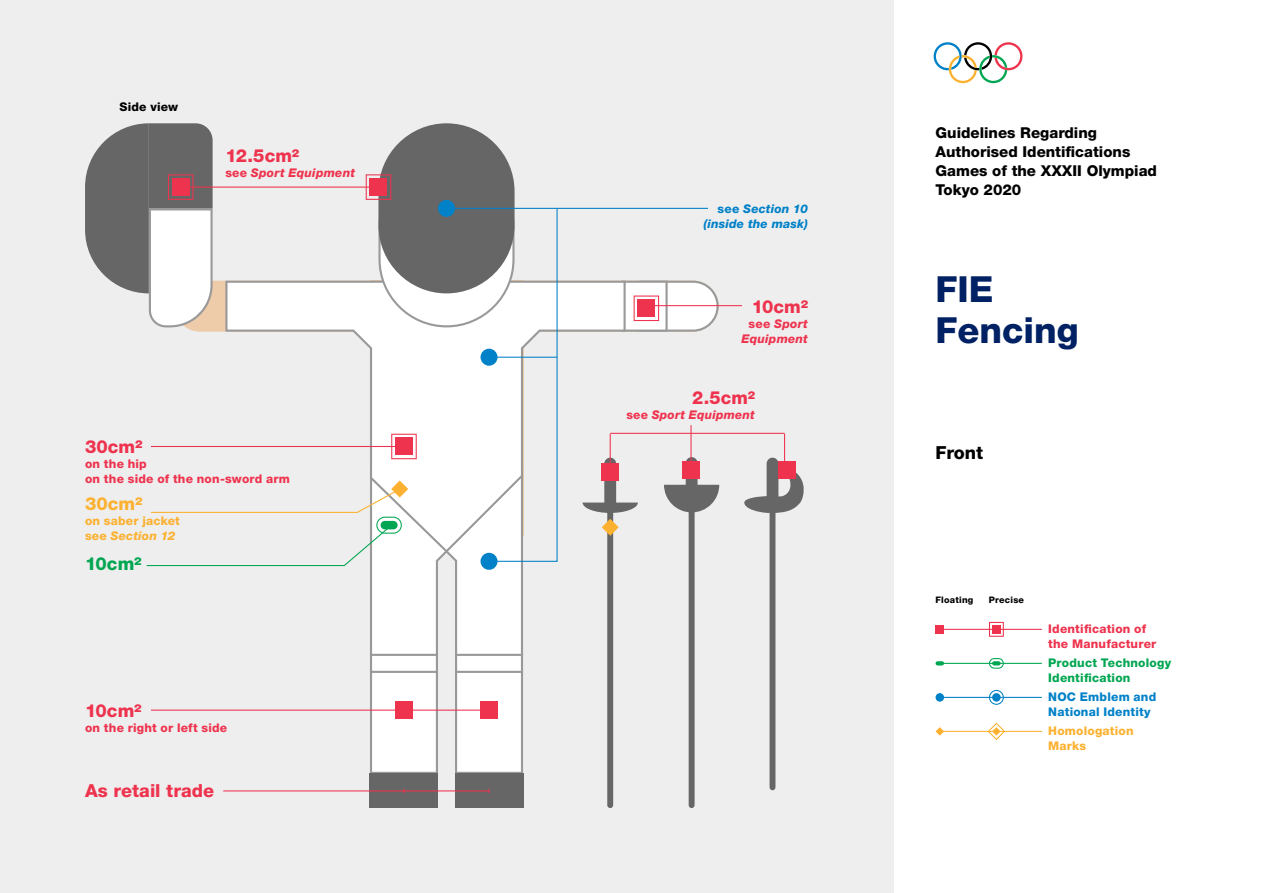
<style>
.page{position:relative;width:1263px;height:893px;background:#fff}
.page>*{position:absolute;margin:0;border:0;box-sizing:border-box;transform-origin:0 0}
.t1{font:800 36px/40.5px "Helvetica Neue LT Std";color:#002163}
.t2{font:800 18px "Helvetica Neue LT Std";letter-spacing:.005em;color:#ee334e}
.t3{font:800 18px "Helvetica Neue LT Std";letter-spacing:.005em;color:#fcb131}
.t4{font:800 18px "Helvetica Neue LT Std";letter-spacing:.005em;color:#00a651}
.Subtitle{font:800 18px "Helvetica Neue LT Std";color:#000}
.t5{font:800 15px/18.8px "Helvetica Neue LT Std";color:#000}
.t6{font:800 12px/15px "Helvetica Neue LT Std";letter-spacing:.015em;color:#ee334e}
.t7{font:italic 800 12px/15px "Helvetica Neue LT Std";letter-spacing:.015em;color:#ee334e;text-align:right}
.t8{font:800 12px/15px "Helvetica Neue LT Std";letter-spacing:.015em;color:#fcb131}
.t9{font:800 12px/15px "Helvetica Neue LT Std";letter-spacing:.02em;color:#00a651}
.t10{font:800 12px/15px "Helvetica Neue LT Std";letter-spacing:.02em;color:#0081c8}
.t11{font:italic 800 12px/15px "Helvetica Neue LT Std";letter-spacing:.015em;color:#0081c8;text-align:right}
.t12{font:800 12px "Helvetica Neue LT Std";letter-spacing:.015em;color:#000}
.t13{font:800 9px "Helvetica Neue LT Std";letter-spacing:.025em;color:#000}
.s1{font-style:normal}
.s2{font-style:italic}
</style>
<div class="page">
<div style="left:0;top:0;width:893px;height:893px;background:#eee"></div>
<svg style="left:934px;top:42px;width:88px;height:41px"></svg>
<div style="left:689px;top:508px;width:6px;height:297px;background:#666"></div>
<svg style="left:668px;top:485px;width:51px;height:27px"></svg>
<div style="left:686px;top:457px;width:11px;height:55px;background:#666;border-radius:6px"></div>
<div style="left:607px;top:509px;width:6px;height:296px;background:#666"></div>
<div style="left:769px;top:509px;width:6px;height:278px;background:#666"></div>
<div style="left:767px;top:458px;width:11px;height:55px;background:#666;border-radius:6px"></div>
<svg style="left:744px;top:465px;width:60px;height:48px"></svg>
<svg style="left:370px;top:567px;width:153px;height:207px;fill:#fff"></svg>
<hr style="left:370px;top:654px;width:68px;height:2px;background:#999">
<hr style="left:370px;top:671px;width:68px;height:2px;background:#999">
<hr style="left:455px;top:654px;width:68px;height:2px;background:#999">
<hr style="left:455px;top:671px;width:68px;height:2px;background:#999">
<div style="left:370px;top:774px;width:68px;height:34px;background:#666"></div>
<div style="left:455px;top:774px;width:68px;height:34px;background:#666"></div>
<svg style="left:558px;top:280px;width:110px;height:273px"></svg>
<hr style="left:446px;top:208px;width:262px;height:1px;background:#0081c8">
<hr style="left:651px;top:305px;width:91px;height:1px;background:#ee334e">
<hr style="left:151px;top:710px;width:338px;height:1px;background:#ee334e">
<div style="left:602px;top:463px;width:17px;height:17px;background:#ee334e"></div>
<div style="left:395px;top:702px;width:17px;height:17px;background:#ee334e"></div>
<div style="left:480px;top:702px;width:17px;height:17px;background:#ee334e"></div>
<svg style="left:480px;top:553px;width:17px;height:17px"></svg>
<svg style="left:602px;top:519px;width:17px;height:17px"></svg>
<hr style="left:223px;top:790px;width:266px;height:1px;background:#ee334e">
<svg style="left:617px;top:281px;width:102px;height:51px;background:#f1dee1"></svg>
<hr style="left:623px;top:281px;width:3px;height:51px;background:#999">
<div style="left:682px;top:461px;width:17px;height:17px;background:#ee334e"></div>
<div style="left:778px;top:461px;width:17px;height:17px;background:#ee334e"></div>
<hr style="left:610px;top:433px;width:174px;height:1px;background:#ee334e">
<hr style="left:610px;top:434px;width:1px;height:42px;background:#ee334e">
<hr style="left:690px;top:425px;width:1px;height:43px;background:#ee334e">
<hr style="left:784px;top:434px;width:1px;height:42px;background:#ee334e">
<svg style="left:85px;top:123px;width:473px;height:444px"></svg>
<hr style="left:940px;top:629px;width:102px;height:1px;background:#ee334e">
<div style="left:935px;top:625px;width:9px;height:9px;background:#ee334e"></div>
<svg style="left:989px;top:622px;width:15px;height:15px"></svg>
<div style="left:992px;top:625px;width:9px;height:9px;background:#ee334e"></div>
<hr style="left:940px;top:663px;width:102px;height:1px;background:#00a651">
<svg style="left:935px;top:661px;width:9px;height:4px"></svg>
<svg style="left:989px;top:658px;width:15px;height:11px"></svg>
<hr style="left:940px;top:697px;width:102px;height:1px;background:#0081c8">
<div style="left:935px;top:693px;width:9px;height:9px;background:#0081c8;border-radius:50%"></div>
<svg style="left:989px;top:690px;width:15px;height:15px"></svg>
<div style="left:992px;top:693px;width:9px;height:9px;background:#0081c8;border-radius:50%"></div>
<hr style="left:940px;top:731px;width:102px;height:1px;background:#fcb131">
<svg style="left:935px;top:727px;width:9px;height:9px"></svg>
<svg style="left:988px;top:723px;width:17px;height:17px"></svg>
<p class="t12" style="left:119px;top:99px;width:60px">Side view</p>
<p class="t2" style="left:225px;top:144px;width:75px">12.5cm2</p>
<p class="t7" style="left:225px;top:165px;width:131px"><span class="s1">see</span> Sport Equipment</p>
<p class="t2" style="left:85px;top:436px;width:59px">30cm2</p>
<p class="t6" style="left:85px;top:456px;width:206px">on the hip<br>on the side of the non-sword arm</p>
<p class="t3" style="left:85px;top:493px;width:59px">30cm2</p>
<p class="t8" style="left:85px;top:513px;width:96px">on saber jacket see <span class="s2">Section 12</span></p>
<p class="t4" style="left:85px;top:553px;width:58px">10cm2</p>
<p class="t2" style="left:85px;top:699px;width:58px">10cm2</p>
<p class="t6" style="left:85px;top:720px;width:144px">on the right or left side</p>
<p class="t2" style="left:85px;top:780px;width:131px">As retail trade</p>
<p class="t11" style="left:703px;top:201px;width:106px"><span class="s1">see</span> Section 10 (inside the mask)</p>
<p class="t2" style="left:752px;top:295px;width:58px">10cm2</p>
<p class="t7" style="left:741px;top:316px;width:68px"><span class="s1">see</span> Sport<br>Equipment</p>
<p class="t2" style="left:692px;top:387px;width:64px">2.5cm2</p>
<p class="t7" style="left:626px;top:407px;width:130px"><span class="s1">see</span> Sport Equipment</p>
<p class="t5" style="left:935px;top:124px;width:223px">Guidelines Regarding<br>Authorised Identifications<br>Games of the XXXII Olympiad<br>Tokyo 2020</p>
<h1 class="t1" style="left:935px;top:269px;width:145px">FIE<br>Fencing</h1>
<p class="Subtitle" style="left:935px;top:442px;width:49px">Front</p>
<p class="t13" style="left:935px;top:594px;width:39px">Floating</p>
<p class="t13" style="left:989px;top:594px;width:37px">Precise</p>
<p class="t6" style="left:1048px;top:621px;width:110px">Identification of the Manufacturer</p>
<p class="t9" style="left:1048px;top:655px;width:124px">Product Technology<br>Identification</p>
<p class="t10" style="left:1048px;top:689px;width:110px">NOC Emblem and<br>National Identity</p>
<p class="t8" style="left:1048px;top:723px;width:87px">Homologation<br>Marks</p>
</div>
